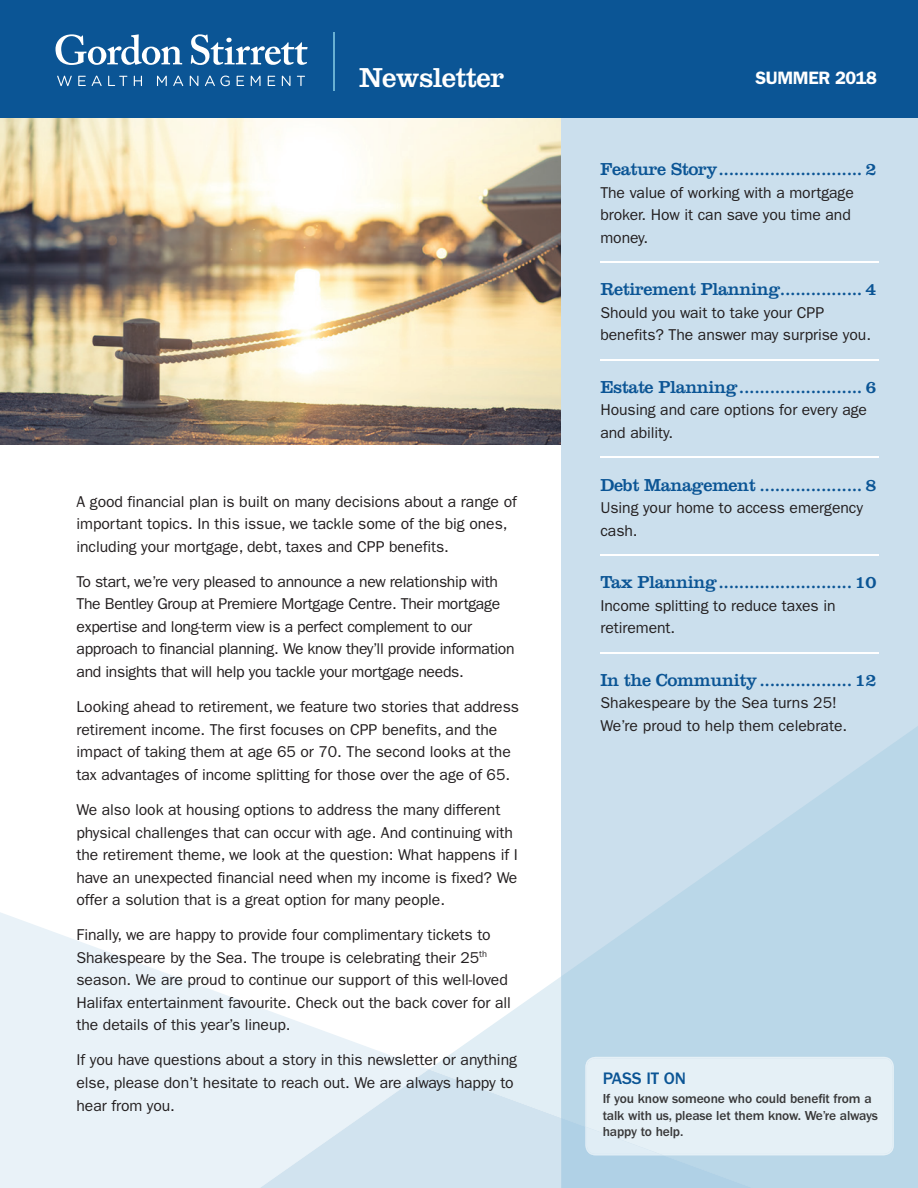
<style>
.page{position:relative;width:918px;height:1188px;background:#fff}
.page>*{position:absolute;margin:0;border:0;box-sizing:border-box;transform-origin:0 0}
.t1{font:28.5px "Clarendon";letter-spacing:-.02em;color:#fff}
.t2{font:18px "Clarendon";letter-spacing:-.02em;color:#0b5595}
.t3{font:600 18px "ITC Franklin Gothic Std";letter-spacing:-.02em;color:#fff}
.t4{font:500 17.25px "ITC Franklin Gothic Std";letter-spacing:-.01em;color:#0b5595}
.t5{font:15.75px/22.5px "ITC Franklin Gothic Std";letter-spacing:-.005em;color:#231f20}
.t6{font:500 13.5px/16.5px "ITC Franklin Gothic Std";letter-spacing:-.01em;color:#383839}
</style>
<div class="page">
<img style="left:0;top:118px;width:561px;height:327px">
<div style="left:561px;top:118px;width:357px;height:1070px;background:#cbdfed"></div>
<div style="left:0;top:0;width:918px;height:117px;background:#0b5595"></div>
<hr style="left:0;top:116px;width:918px;height:2px;background:#0b5595">
<svg style="left:57px;top:76px;width:15px;height:10px"></svg>
<svg style="left:78px;top:76px;width:8px;height:10px"></svg>
<svg style="left:92px;top:76px;width:10px;height:10px"></svg>
<svg style="left:108px;top:76px;width:19px;height:10px"></svg>
<svg style="left:134px;top:76px;width:8px;height:10px"></svg>
<svg style="left:157px;top:76px;width:10px;height:10px"></svg>
<svg style="left:173px;top:76px;width:10px;height:10px"></svg>
<svg style="left:190px;top:76px;width:8px;height:10px"></svg>
<svg style="left:205px;top:76px;width:25px;height:10px"></svg>
<svg style="left:237px;top:76px;width:7px;height:10px"></svg>
<svg style="left:251px;top:76px;width:10px;height:10px"></svg>
<svg style="left:268px;top:76px;width:7px;height:10px"></svg>
<svg style="left:282px;top:76px;width:8px;height:10px"></svg>
<svg style="left:297px;top:76px;width:8px;height:10px"></svg>
<svg style="left:56px;top:34px;width:126px;height:31px"></svg>
<svg style="left:191px;top:34px;width:117px;height:31px"></svg>
<hr style="left:334px;top:32px;width:1px;height:58px;background:#69b0d2">
<svg style="left:0;top:912px;width:260px;height:276px;fill:#e9f2f8"></svg>
<svg style="left:563px;top:726px;width:355px;height:462px;fill:#bad7e8"></svg>
<svg style="left:260px;top:976px;width:634px;height:212px;background:#d7e7f1"></svg>
<hr style="left:600px;top:261px;width:279px;height:1px;background:#fff">
<hr style="left:600px;top:359px;width:279px;height:1px;background:#fff">
<hr style="left:600px;top:457px;width:279px;height:1px;background:#fff">
<hr style="left:600px;top:554px;width:279px;height:1px;background:#fff">
<hr style="left:600px;top:652px;width:279px;height:1px;background:#fff">
<h1 class="t1" style="left:359px;top:61px;width:147px">Newsletter</h1>
<p class="t3" style="left:755px;top:68px;width:123px">SUMMER 2018</p>
<p class="t5" style="left:77px;top:490px;width:442px">A good financial plan is built on many decisions about a range of important topics. In this issue, we tackle some of the big ones, including your mortgage, debt, taxes and CPP benefits.</p>
<p class="t5" style="left:77px;top:570px;width:440px">To start, we’re very pleased to announce a new relationship with The Bentley Group at Premiere Mortgage Centre. Their mortgage expertise and long-term view is a perfect complement to our approach to financial planning. We know they’ll provide information and insights that will help you tackle your mortgage needs.</p>
<p class="t5" style="left:77px;top:696px;width:444px">Looking ahead to retirement, we feature two stories that address retirement income. The first focuses on CPP benefits, and the impact of taking them at age 65 or 70. The second looks at the tax advantages of income splitting for those over the age of 65.</p>
<p class="t5" style="left:77px;top:799px;width:443px">We also look at housing options to address the many different physical challenges that can occur with age. And continuing with the retirement theme, we look at the question: What happens if I have an unexpected financial need when my income is fixed? We offer a solution that is a great option for many people.</p>
<p class="t5" style="left:77px;top:924px;width:436px">Finally, we are happy to provide four complimentary tickets to Shakespeare by the Sea. The troupe is celebrating their 25<sup>th </sup>season. We are proud to continue our support of this well-loved Halifax entertainment favourite. Check out the back cover for all the details of this year’s lineup.</p>
<p class="t5" style="left:77px;top:1049px;width:442px">If you have questions about a story in this newsletter or anything else, please don’t hesitate to reach out. We are always happy to hear from you.</p>
<p class="t2" style="left:600px;top:159px;width:277px">Feature Story ............................ 2</p>
<p class="t5" style="left:600px;top:181px;width:255px">The value of working with a mortgage broker. How it can save you time and money.</p>
<p class="t2" style="left:600px;top:279px;width:278px">Retirement Planning................ 4</p>
<p class="t5" style="left:600px;top:301px;width:272px">Should you wait to take your CPP benefits? The answer may surprise you.</p>
<p class="t2" style="left:600px;top:376px;width:277px">Estate Planning ........................ 6</p>
<p class="t5" style="left:600px;top:399px;width:268px">Housing and care options for every age and ability.</p>
<p class="t2" style="left:600px;top:474px;width:277px">Debt Management .................... 8</p>
<p class="t5" style="left:600px;top:497px;width:264px">Using your home to access emergency cash.</p>
<p class="t2" style="left:600px;top:572px;width:277px">Tax Planning .......................... 10</p>
<p class="t5" style="left:600px;top:594px;width:237px">Income splitting to reduce taxes in retirement.</p>
<p class="t2" style="left:600px;top:669px;width:277px">In the Community .................. 12</p>
<p class="t5" style="left:600px;top:692px;width:248px">Shakespeare by the Sea turns 25!<br>We’re proud to help them celebrate.</p>
<p class="t4" style="left:603px;top:1068px;width:85px">PASS IT ON</p>
<p class="t6" style="left:603px;top:1091px;width:277px">If you know someone who could benefit from a talk with us, please let them know. We’re always happy to help.</p>
</div>
